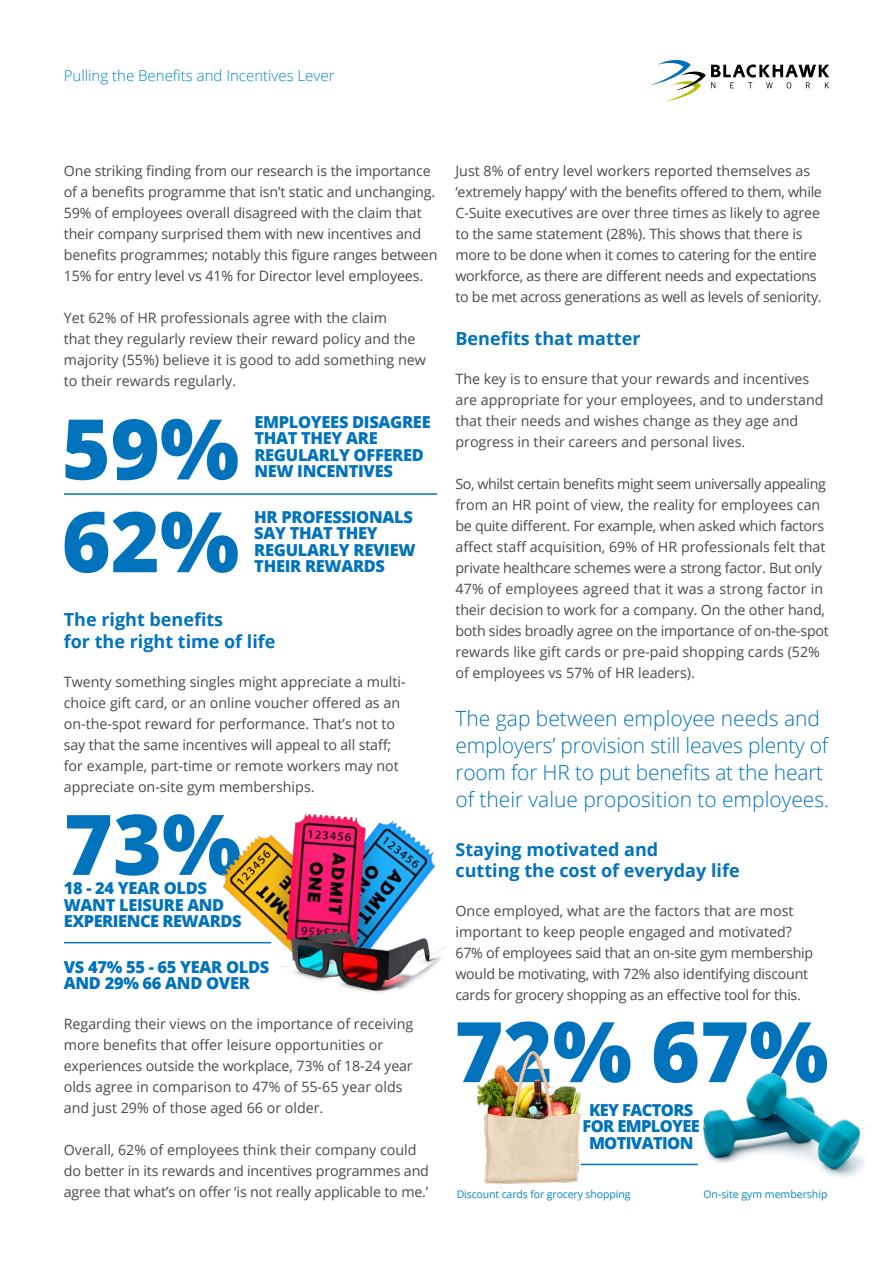
<style>
.page{position:relative;width:893px;height:1263px;background:#fff}
.page>*{position:absolute;margin:0;border:0;box-sizing:border-box;transform-origin:0 0}
.t1{font:800 83.85px "Open Sans";color:#0073bc}
.t2{font:300 21px/27px "Open Sans";letter-spacing:-.01em;color:#0073bc}
.t3{font:700 18px/21.6px "Open Sans";color:#0073bc}
.t4{font:800 16.5px/16.5px "Open Sans";letter-spacing:-.02em;color:#0073bc}
.t5{font:800 16.5px/16.5px "Open Sans";letter-spacing:-.04em;color:#0073bc;text-align:center}
.t6{font:300 15px "Open Sans";color:#0084c8}
.t7{font:14.25px/21px "Open Sans";letter-spacing:-.01em;color:#4a4a49}
.t8{font:10.5px "Open Sans";letter-spacing:-.01em;color:#0084c8}
</style>
<div class="page">
<svg style="left:651px;top:60px;width:178px;height:41px"></svg>
<hr style="left:581px;top:1164px;width:116px;height:1px;background:#0073bc">
<img style="left:476px;top:1051px;width:109px;height:133px">
<img style="left:701px;top:1072px;width:164px;height:105px">
<hr style="left:65px;top:493px;width:372px;height:2px;background:#0073bc">
<img style="left:199px;top:813px;width:248px;height:133px">
<hr style="left:65px;top:942px;width:206px;height:1px;background:#0073bc">
<img style="left:280px;top:917px;width:166px;height:76px">
<p class="t6" style="left:64px;top:65px;width:272px">Pulling the Benefits and Incentives Lever</p>
<p class="t7" style="left:64px;top:160px;width:375px">One striking finding from our research is the importance of a benefits programme that isn’t static and unchanging.<br>59% of employees overall disagreed with the claim that their company surprised them with new incentives and benefits programmes; notably this figure ranges between 15% for entry level vs 41% for Director level employees.</p>
<p class="t7" style="left:64px;top:307px;width:364px">Yet 62% of HR professionals agree with the claim<br>that they regularly review their reward policy and the majority (55%) believe it is good to add something new to their rewards regularly.</p>
<h1 class="t1" style="left:62px;top:385px;width:179px">59%</h1>
<p class="t4" style="left:254px;top:413px;width:178px">EMPLOYEES DISAGREE<br>THAT THEY ARE<br>REGULARLY OFFERED<br>NEW INCENTIVES</p>
<h1 class="t1" style="left:62px;top:478px;width:179px">62%</h1>
<p class="t4" style="left:254px;top:508px;width:163px">HR PROFESSIONALS<br>SAY THAT THEY<br>REGULARLY REVIEW<br>THEIR REWARDS</p>
<p class="t3" style="left:64px;top:608px;width:213px">The right benefits<br>for the right time of life</p>
<p class="t7" style="left:64px;top:671px;width:343px">Twenty something singles might appreciate a multi&shy;choice gift card, or an online voucher offered as an on-the-spot reward for performance. That’s not to say that the same incentives will appeal to all staff; for example, part-time or remote workers may not appreciate on-site gym memberships.</p>
<h1 class="t1" style="left:64px;top:781px;width:179px">73%</h1>
<p class="t4" style="left:64px;top:912px;width:179px">EXPERIENCE REWARDS</p>
<p class="t4" style="left:64px;top:957px;width:207px">VS 47% 55 - 65 YEAR OLDS<br>AND 29% 66 AND OVER</p>
<p class="t4" style="left:64px;top:879px;width:162px">18 - 24 YEAR OLDS<br>WANT LEISURE AND</p>
<p class="t7" style="left:64px;top:1013px;width:351px">Regarding their views on the importance of receiving more benefits that offer leisure opportunities or experiences outside the workplace, 73% of 18-24 year olds agree in comparison to 47% of 55-65 year olds and just 29% of those aged 66 or older.</p>
<p class="t7" style="left:64px;top:1139px;width:367px">Overall, 62% of employees think their company could do better in its rewards and incentives programmes and agree that what’s on offer ‘is not really applicable to me.’</p>
<p class="t7" style="left:455px;top:160px;width:368px">Just 8% of entry level workers reported themselves as ‘extremely happy’ with the benefits offered to them, while C-Suite executives are over three times as likely to agree to the same statement (28%). This shows that there is more to be done when it comes to catering for the entire workforce, as there are different needs and expectations to be met across generations as well as levels of seniority.</p>
<p class="t3" style="left:455px;top:327px;width:187px">Benefits that matter</p>
<p class="t7" style="left:455px;top:368px;width:370px">The key is to ensure that your rewards and incentives are appropriate for your employees, and to understand that their needs and wishes change as they age and progress in their careers and personal lives.</p>
<p class="t7" style="left:455px;top:473px;width:375px">So, whilst certain benefits might seem universally appealing from an HR point of view, the reality for employees can be quite different. For example, when asked which factors affect staff acquisition, 69% of HR professionals felt that private healthcare schemes were a strong factor. But only 47% of employees agreed that it was a strong factor in their decision to work for a company. On the other hand, both sides broadly agree on the importance of on-the-spot rewards like gift cards or pre-paid shopping cards (52% of employees vs 57% of HR leaders).</p>
<h2 class="t2" style="left:455px;top:704px;width:375px">The gap between employee needs and employers’ provision still leaves plenty of room for HR to put benefits at the heart of their value proposition to employees.</h2>
<p class="t3" style="left:455px;top:838px;width:286px">Staying motivated and<br>cutting the cost of everyday life</p>
<p class="t7" style="left:455px;top:900px;width:359px">Once employed, what are the factors that are most important to keep people engaged and motivated?<br>67% of employees said that an on-site gym membership would be motivating, with 72% also identifying discount cards for grocery shopping as an effective tool for this.</p>
<h1 class="t1" style="left:454px;top:988px;width:376px">72% 67%</h1>
<p class="t5" style="left:582px;top:1117px;width:119px">FOR EMPLOYEE<br>MOTIVATION</p>
<p class="t5" style="left:589px;top:1101px;width:106px">KEY FACTORS</p>
<p class="t8" style="left:457px;top:1187px;width:175px">Discount cards for grocery shopping</p>
<p class="t8" style="left:703px;top:1187px;width:126px">On-site gym membership</p>
</div>
